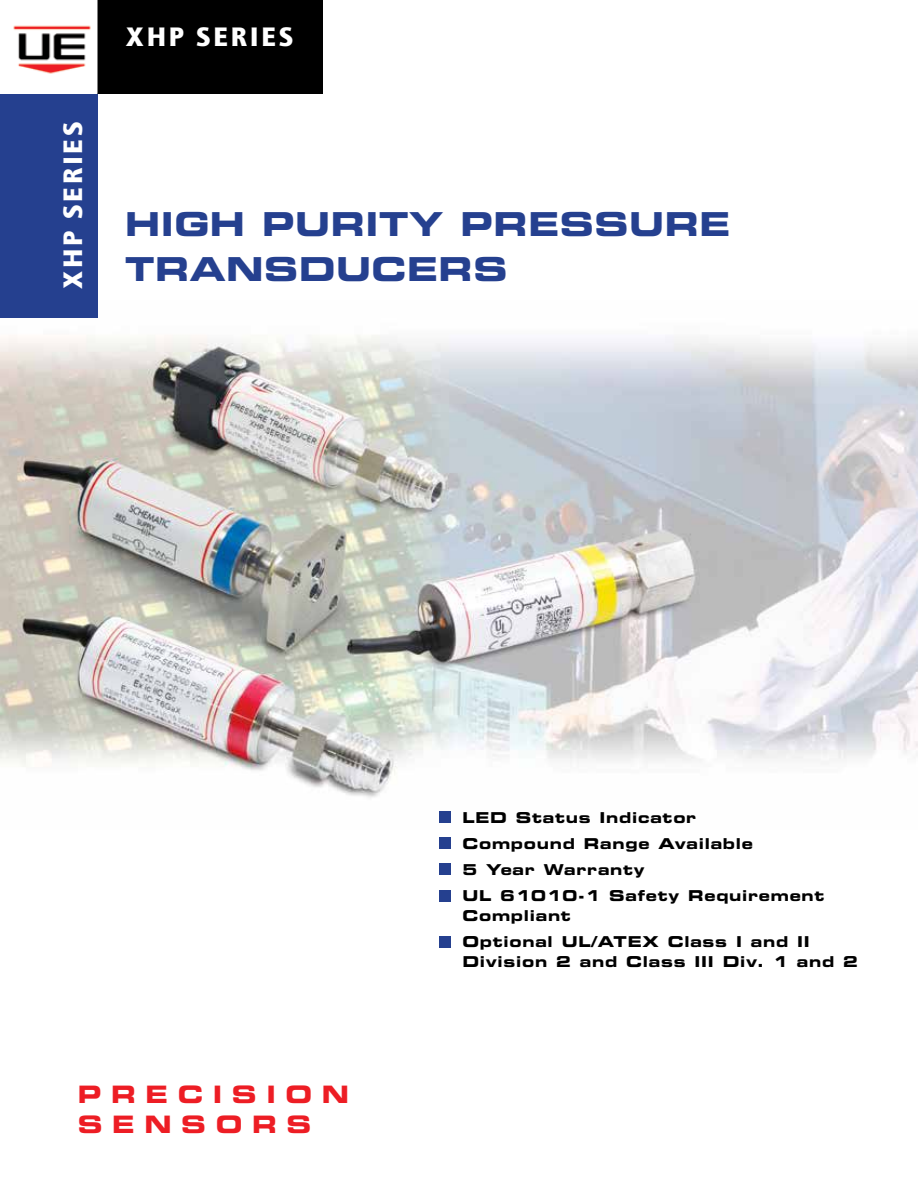
<style>
.page{position:relative;width:918px;height:1188px;background:#fff}
.page>*{position:absolute;margin:0;border:0;box-sizing:border-box;transform-origin:0 0}
.t1{font:33px/45px "Eurostile Bold Extended Two";letter-spacing:.015em;color:#25408f}
.t2{font:900 27px "AT Quay Sans";letter-spacing:.1em;color:#fff}
.t3{font:24px/30px "Eurostile Bold Extended Two";letter-spacing:.4em;color:#ed1d24}
.t4{font:15px/26px "Eurostile Bold Extended Two";letter-spacing:.05em;color:#000}
</style>
<div class="page">
<img style="left:0;top:300px;width:918px;height:523px">
<div style="left:0;top:94px;width:97px;height:223px;background:#25408f"></div>
<div style="left:97px;top:0;width:225px;height:94px;background:#000"></div>
<svg style="left:97px;top:0;width:1px;height:94px"></svg>
<img style="left:13px;top:25px;width:78px;height:49px">
<div style="left:440px;top:811px;width:11px;height:12px;background:#25408f"></div>
<div style="left:440px;top:864px;width:11px;height:11px;background:#25408f"></div>
<div style="left:440px;top:838px;width:11px;height:11px;background:#25408f"></div>
<div style="left:440px;top:890px;width:11px;height:11px;background:#25408f"></div>
<div style="left:440px;top:936px;width:11px;height:11px;background:#25408f"></div>
<h2 class="t2" style="left:56px;top:289px;width:169px;rotate:-90deg">XHP SERIES</h2>
<h2 class="t2" style="left:126px;top:20px;width:169px">XHP SERIES</h2>
<h1 class="t1" style="left:125px;top:201px;width:607px">HIGH PURITY PRESSURE<br>TRANSDUCERS</h1>
<p class="t4" style="left:462px;top:804px;width:364px">LED Status Indicator<br>Compound Range Available<br>5 Year Warranty<br>UL 61010-1 Safety Requirement</p>
<p class="t4" style="left:462px;top:903px;width:349px">Compliant<br>Optional UL/ATEX Class I and II</p>
<p class="t4" style="left:462px;top:949px;width:397px">Division 2 and Class III Div. 1 and 2</p>
<h3 class="t3" style="left:78px;top:1079px;width:273px">PRECISION<br>SENSORS</h3>
</div>
